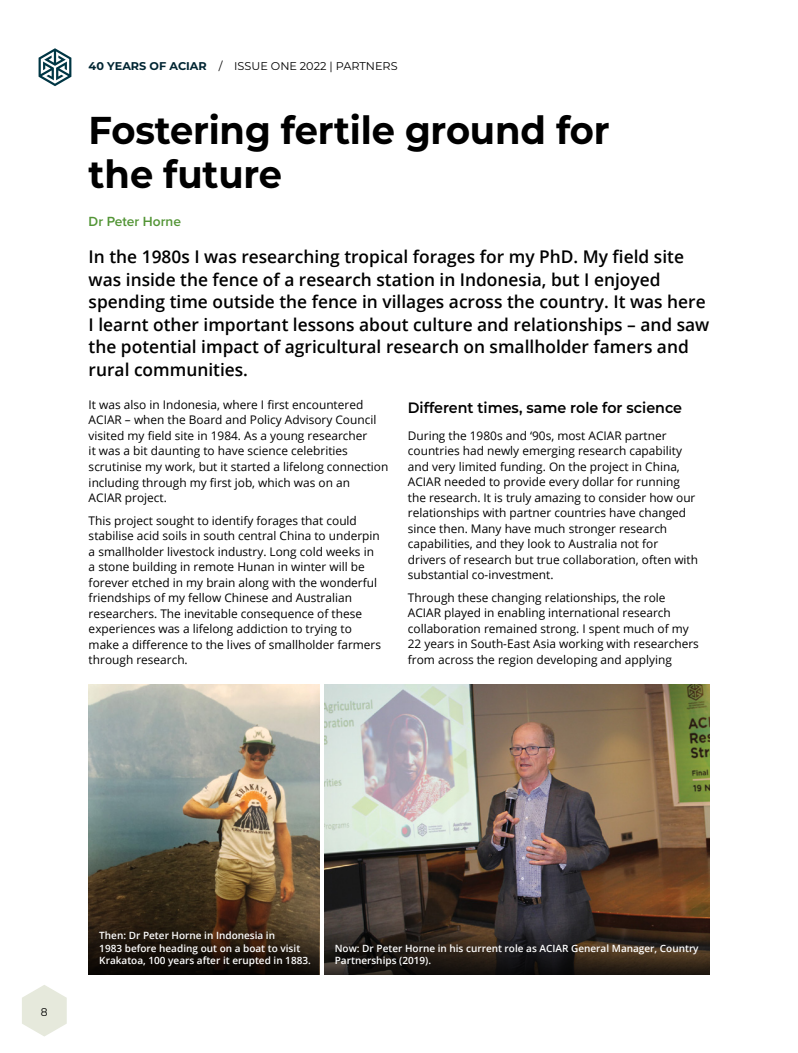
<style>
.page{position:relative;width:798px;height:1053px;background:#fff}
.page>*{position:absolute;margin:0;border:0;box-sizing:border-box;transform-origin:0 0}
.t1{font:700 38.75px/43.8px "Montserrat";letter-spacing:-.005em;color:#000;scale:.95 1}
.Intro{font:600 17.5px/22.5px "Open Sans";color:#000}
.t2{font:600 15px "Montserrat";color:#000;scale:.95 1}
.Author_spanned{font:600 13.75px "Proxima Nova";color:#539536}
.Body{font:11.88px/15.5px "Open Sans";color:#000}
.t3{font:11.25px "Montserrat";color:#000}
.t4{font:11.25px "Montserrat";color:#000;scale:.95 1}
.t5{font:600 10px/12.5px "Open Sans";color:#fff}
.s1{font-weight:700;color:#002532}
</style>
<div class="page">
<img style="left:324px;top:684px;width:385px;height:237px">
<svg style="left:324px;top:921px;width:385px;height:53px;background:#2b221b"></svg>
<img style="left:89px;top:684px;width:230px;height:237px">
<svg style="left:89px;top:921px;width:230px;height:53px;background:#23180e"></svg>
<svg style="left:22px;top:985px;width:45px;height:51px"></svg>
<svg style="left:39px;top:48px;width:32px;height:38px"></svg>
<p class="t3" style="left:89px;top:59px;width:310px"><span class="s1">40 YEARS OF ACIAR</span> / ISSUE ONE 2022 | PARTNERS</p>
<h1 class="t1" style="left:89px;top:106px;width:550px">Fostering fertile ground for the future</h1>
<p class="Author_spanned" style="left:89px;top:211px;width:94px">Dr Peter Horne</p>
<p class="Intro" style="left:89px;top:245px;width:622px">In the 1980s I was researching tropical forages for my PhD. My field site was inside the fence of a research station in Indonesia, but I enjoyed spending time outside the fence in villages across the country. It was here I learnt other important lessons about culture and relationships – and saw the potential impact of agricultural research on smallholder famers and rural communities.</p>
<p class="Body" style="left:89px;top:396px;width:301px">It was also in Indonesia, where I first encountered ACIAR – when the Board and Policy Advisory Council visited my field site in 1984. As a young researcher<br>it was a bit daunting to have science celebrities scrutinise my work, but it started a lifelong connection including through my first job, which was on an<br>ACIAR project.</p>
<p class="Body" style="left:89px;top:512px;width:294px">This project sought to identify forages that could stabilise acid soils in south central China to underpin a smallholder livestock industry. Long cold weeks in a stone building in remote Hunan in winter will be forever etched in my brain along with the wonderful friendships of my fellow Chinese and Australian researchers. The inevitable consequence of these experiences was a lifelong addiction to trying to make a difference to the lives of smallholder farmers through research.</p>
<h2 class="t2" style="left:407px;top:397px;width:290px">Different times, same role for science</h2>
<p class="Body" style="left:407px;top:427px;width:292px">During the 1980s and ‘90s, most ACIAR partner countries had newly emerging research capability and very limited funding. On the project in China, ACIAR needed to provide every dollar for running the research. It is truly amazing to consider how our relationships with partner countries have changed since then. Many have much stronger research capabilities, and they look to Australia not for drivers of research but true collaboration, often with substantial co-investment.</p>
<p class="Body" style="left:407px;top:589px;width:292px">Through these changing relationships, the role ACIAR played in enabling international research collaboration remained strong. I spent much of my 22 years in South-East Asia working with researchers from across the region developing and applying</p>
<p class="t4" style="left:41px;top:1004px;width:9px">8</p>
<p class="t5" style="left:99px;top:929px;width:213px">Then: Dr Peter Horne in Indonesia in<br>1983 before heading out on a boat to visit<br>Krakatoa, 100 years after it erupted in 1883.</p>
<p class="t5" style="left:334px;top:941px;width:365px">Now: Dr Peter Horne in his current role as ACIAR General Manager, Country<br>Partnerships (2019).</p>
</div>
